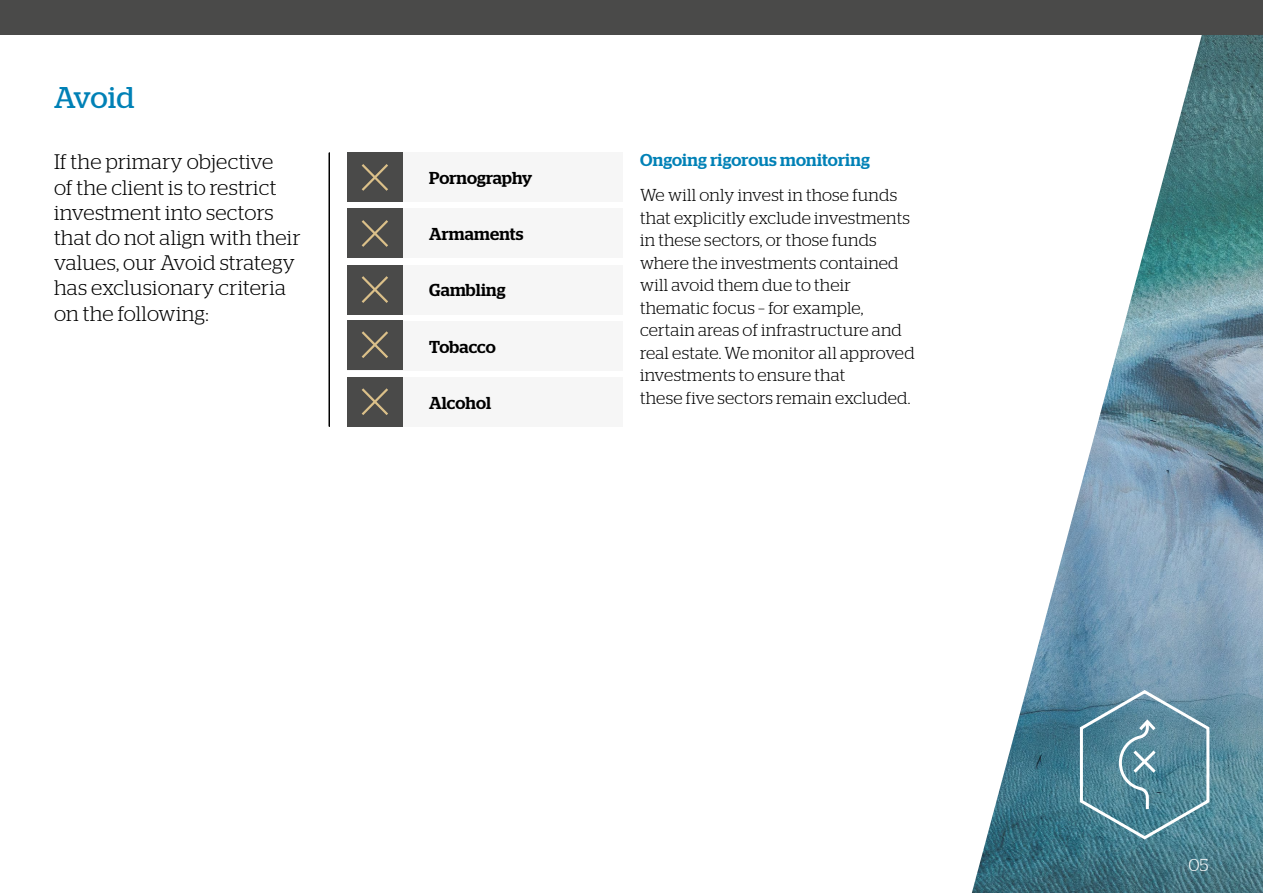
<style>
.page{position:relative;width:1263px;height:893px;background:#fff}
.page>*{position:absolute;margin:0;border:0;box-sizing:border-box;transform-origin:0 0}
.t1{font:30px "Stag";letter-spacing:-.005em;color:#0081b6}
.t2{font:300 21px/25.2px "Stag";letter-spacing:.01em;color:#000}
.t3{font:300 17.25px/22.5px "Stag";letter-spacing:.01em;color:#000}
.t4{font:500 17.25px "Stag";letter-spacing:.005em;color:#000}
.t5{font:500 17.25px "Stag";letter-spacing:.015em;color:#0081b6}
.t6{font:300 17.25px "Stag";color:#fff}
</style>
<div class="page">
<img style="left:972px;top:35px;width:291px;height:858px">
<svg style="left:1078px;top:688px;width:134px;height:153px;background:#6090a1"></svg>
<svg style="left:329px;top:152px;width:1px;height:275px"></svg>
<div style="left:347px;top:152px;width:275px;height:50px;background:#f6f6f6"></div>
<div style="left:347px;top:209px;width:275px;height:49px;background:#f6f6f6"></div>
<div style="left:347px;top:265px;width:275px;height:49px;background:#f6f6f6"></div>
<div style="left:347px;top:321px;width:275px;height:50px;background:#f6f6f6"></div>
<div style="left:347px;top:377px;width:275px;height:50px;background:#f6f6f6"></div>
<div style="left:347px;top:152px;width:56px;height:50px;background:#4a4a49"></div>
<div style="left:347px;top:209px;width:56px;height:49px;background:#4a4a49"></div>
<div style="left:347px;top:265px;width:56px;height:49px;background:#4a4a49"></div>
<div style="left:347px;top:320px;width:56px;height:50px;background:#4a4a49"></div>
<div style="left:347px;top:377px;width:56px;height:50px;background:#4a4a49"></div>
<svg style="left:361px;top:388px;width:27px;height:27px"></svg>
<svg style="left:361px;top:331px;width:27px;height:27px"></svg>
<svg style="left:361px;top:276px;width:27px;height:27px"></svg>
<svg style="left:361px;top:220px;width:27px;height:27px"></svg>
<svg style="left:361px;top:164px;width:27px;height:27px"></svg>
<div style="left:0;top:0;width:1263px;height:35px;background:#4a4a49"></div>
<h1 class="t1" style="left:54px;top:80px;width:82px">Avoid</h1>
<p class="t2" style="left:54px;top:149px;width:248px">If the primary objective<br>of the client is to restrict investment into sectors that do not align with their values, our Avoid strategy has exclusionary criteria on the following:</p>
<p class="t5" style="left:640px;top:150px;width:231px">Ongoing rigorous monitoring</p>
<p class="t4" style="left:429px;top:168px;width:105px">Pornography</p>
<p class="t3" style="left:640px;top:184px;width:276px">We will only invest in those funds that explicitly exclude investments in these sectors, or those funds where the investments contained will avoid them due to their thematic focus – for example, certain areas of infrastructure and real estate. We monitor all approved investments to ensure that<br>these five sectors remain excluded.</p>
<p class="t4" style="left:429px;top:224px;width:96px">Armaments</p>
<p class="t4" style="left:429px;top:280px;width:78px">Gambling</p>
<p class="t4" style="left:429px;top:336px;width:68px">Tobacco</p>
<p class="t4" style="left:429px;top:392px;width:64px">Alcohol</p>
<p class="t6" style="left:1188px;top:855px;width:22px">05</p>
</div>
